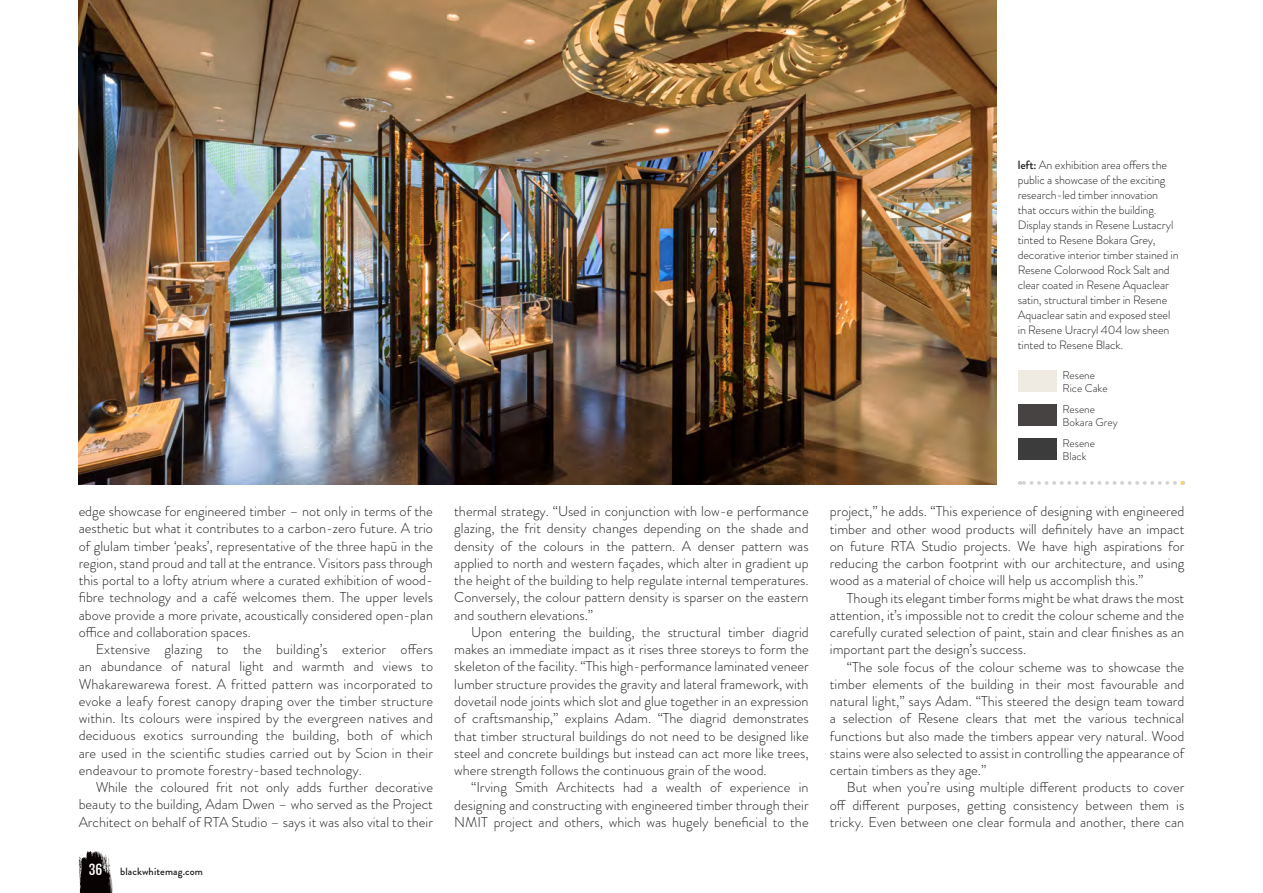
<style>
.page{position:relative;width:1263px;height:893px;background:#fff}
.page>*{position:absolute;margin:0;border:0;box-sizing:border-box;transform-origin:0 0}
.Body_Copy{font:300 14.25px/17.2px "Brandon Grotesque";color:#231f20;text-align:justify}
.t1{font:13.5px "Fjalla One";color:#fff}
.t2{font:300 12px/15px "Brandon Grotesque";letter-spacing:-.01em;color:#231f20}
.t3{font:300 11.25px/12.8px "Brandon Grotesque";color:#231f20}
.t4{font:500 10.5px "Brandon Grotesque";letter-spacing:.01em;color:#231f20}
.s1{font-weight:500}
</style>
<div class="page">
<img style="left:79px;top:0;width:917px;height:485px">
<div style="left:1018px;top:370px;width:38px;height:22px;background:#efebe3"></div>
<div style="left:1018px;top:404px;width:38px;height:22px;background:#464342"></div>
<div style="left:1018px;top:438px;width:38px;height:22px;background:#3c3c3c"></div>
<svg style="left:1020px;top:481px;width:164px;height:4px"></svg>
<svg style="left:79px;top:851px;width:34px;height:42px"></svg>
<p class="Body_Copy" style="left:79px;top:503px;width:356px">edge showcase for engineered timber – not only in terms of the aesthetic but what it contributes to a carbon-zero future. A trio of glulam timber ‘peaks’, representative of the three hapū in the region, stand proud and tall at the entrance. Visitors pass through this portal to a lofty atrium where a curated exhibition of wood&shy;fibre technology and a café welcomes them. The upper levels above provide a more private, acoustically considered open-plan office and collaboration spaces.</p>
<p class="Body_Copy" style="left:79px;top:641px;width:356px;text-indent:17px">Extensive glazing to the building’s exterior offers an abundance of natural light and warmth and views to Whakarewarewa forest. A fritted pattern was incorporated to evoke a leafy forest canopy draping over the timber structure within. Its colours were inspired by the evergreen natives and deciduous exotics surrounding the building, both of which are used in the scientific studies carried out by Scion in their endeavour to promote forestry-based technology.</p>
<p class="Body_Copy" style="left:79px;top:779px;width:356px;text-indent:17px">While the coloured frit not only adds further decorative beauty to the building, Adam Dwen – who served as the Project Architect on behalf of RTA Studio – says it was also vital to their</p>
<p class="t1" style="left:89px;top:861px;width:15px">36</p>
<p class="t4" style="left:120px;top:864px;width:84px">blackwhitemag.com</p>
<p class="Body_Copy" style="left:454px;top:503px;width:356px">thermal strategy. “Used in conjunction with low-e performance glazing, the frit density changes depending on the shade and density of the colours in the pattern. A denser pattern was applied to north and western façades, which alter in gradient up the height of the building to help regulate internal temperatures.<br>Conversely, the colour pattern density is sparser on the eastern and southern elevations.”</p>
<p class="Body_Copy" style="left:454px;top:623px;width:356px;text-indent:17px">Upon entering the building, the structural timber diagrid makes an immediate impact as it rises three storeys to form the skeleton of the facility. “This high-performance laminated veneer lumber structure provides the gravity and lateral framework, with dovetail node joints which slot and glue together in an expression of craftsmanship,” explains Adam. “The diagrid demonstrates that timber structural buildings do not need to be designed like steel and concrete buildings but instead can act more like trees, where strength follows the continuous grain of the wood.</p>
<p class="Body_Copy" style="left:454px;top:779px;width:356px;text-indent:17px">“Irving Smith Architects had a wealth of experience in designing and constructing with engineered timber through their NMIT project and others, which was hugely beneficial to the</p>
<p class="t2" style="left:1018px;top:158px;width:162px"><span class="s1">left:</span> An exhibition area offers the public a showcase of the exciting research-led timber innovation that occurs within the building.<br>Display stands in Resene Lustacryl tinted to Resene Bokara Grey, decorative interior timber stained in<br>Resene Colorwood Rock Salt and clear coated in Resene Aquaclear satin, structural timber in Resene<br>Aquaclear satin and exposed steel in Resene Uracryl 404 low sheen tinted to Resene Black.</p>
<p class="t3" style="left:1062px;top:369px;width:46px">Resene<br>Rice Cake</p>
<p class="t3" style="left:1062px;top:403px;width:57px">Resene<br>Bokara Grey</p>
<p class="t3" style="left:1062px;top:437px;width:34px">Resene<br>Black</p>
<p class="Body_Copy" style="left:830px;top:503px;width:356px">project,” he adds. “This experience of designing with engineered timber and other wood products will definitely have an impact on future RTA Studio projects. We have high aspirations for reducing the carbon footprint with our architecture, and using wood as a material of choice will help us accomplish this.”</p>
<p class="Body_Copy" style="left:830px;top:589px;width:356px;text-indent:17px">Though its elegant timber forms might be what draws the most attention, it’s impossible not to credit the colour scheme and the carefully curated selection of paint, stain and clear finishes as an important part the design’s success.</p>
<p class="Body_Copy" style="left:830px;top:658px;width:356px;text-indent:17px">“The sole focus of the colour scheme was to showcase the timber elements of the building in their most favourable and natural light,” says Adam. “This steered the design team toward a selection of Resene clears that met the various technical functions but also made the timbers appear very natural. Wood stains were also selected to assist in controlling the appearance of certain timbers as they age.”</p>
<p class="Body_Copy" style="left:830px;top:779px;width:356px;text-indent:17px">But when you’re using multiple different products to cover off different purposes, getting consistency between them is tricky. Even between one clear formula and another, there can</p>
</div>
